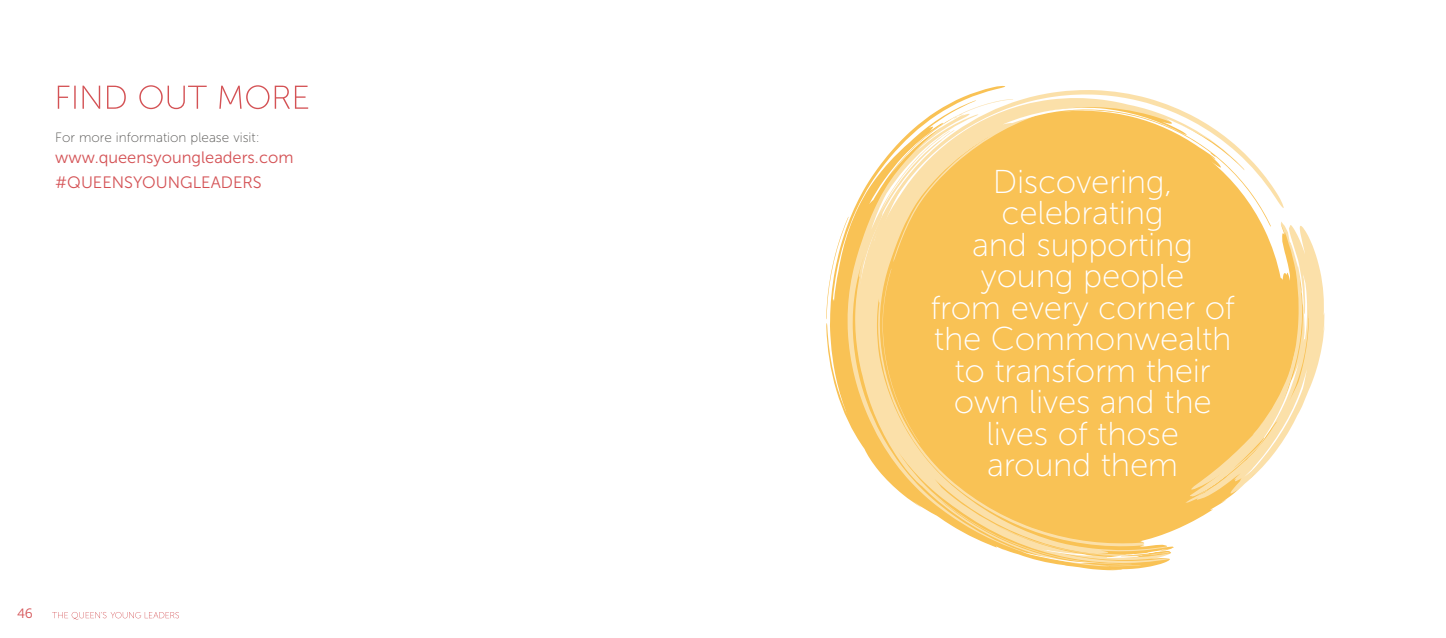
<style>
.page{position:relative;width:1446px;height:638px;background:#fff}
.page>*{position:absolute;margin:0;border:0;box-sizing:border-box;transform-origin:0 0}
.t1{font:33px/31.5px "Museo Sans 100";letter-spacing:-.01em;color:#fff;text-align:center}
.t2{font:16.5px/25px "Museo Sans 300";color:#d45255}
.t3{font:13.5px "Museo Sans 100";color:#575654}
.t4{font:13.5px "Museo Sans 300";color:#d45255}
</style>
<div class="page">
<svg style="left:826px;top:220px;width:21px;height:198px"></svg>
<svg style="left:1069px;top:566px;width:83px;height:4px"></svg>
<svg style="left:847px;top:86px;width:478px;height:480px;fill:#f9c255"></svg>
<svg style="left:58px;top:85px;width:250px;height:24px"></svg>
<svg style="left:52px;top:612px;width:127px;height:7px"></svg>
<p class="t3" style="left:55px;top:130px;width:206px">For more information please visit:</p>
<p class="t2" style="left:55px;top:145px;width:240px">www.queensyoungleaders.com #QUEENSYOUNGLEADERS</p>
<p class="t4" style="left:17px;top:606px;width:17px">46</p>
<p class="t1" style="left:930px;top:166px;width:306px">Discovering, celebrating<br>and supporting young people<br>from every corner of the Commonwealth to transform their own lives and the lives of those around them</p>
</div>
